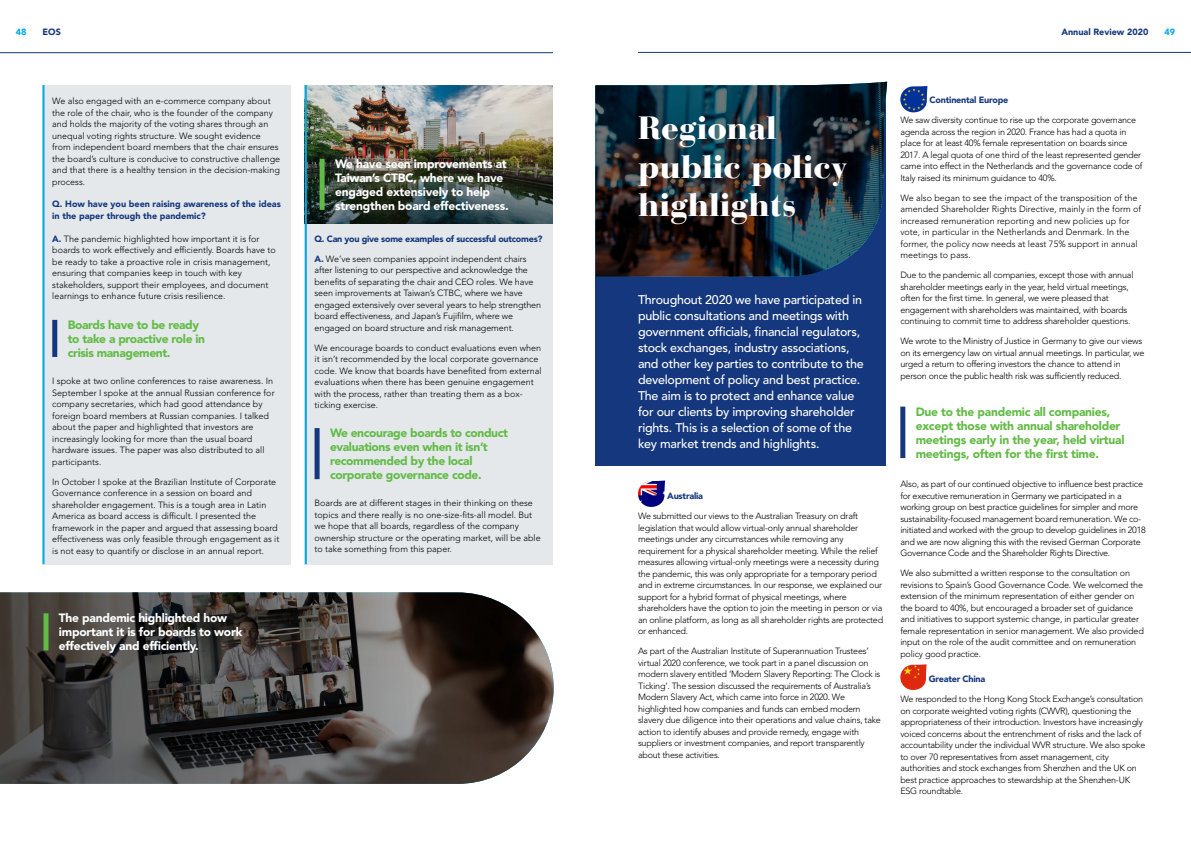
<style>
.page{position:relative;width:1191px;height:842px;background:#fff}
.page>*{position:absolute;margin:0;border:0;box-sizing:border-box;transform-origin:0 0}
.t1{font:900 32px/38.4px "Bauer Bodoni Std";color:#fff}
.t2{font:500 12.5px/16px "Avenir LT Std";letter-spacing:-.02em;color:#fff}
.t3{font:900 12px/14px "Avenir LT Std";letter-spacing:-.03em;color:#62bb46}
.t4{font:900 12px/14px "Avenir LT Std";letter-spacing:-.02em;color:#fff}
.t5{font:300 9px/11.5px "Avenir LT Std";letter-spacing:-.025em;color:#000}
.t6{font:300 9px/11.5px "Avenir LT Std";color:#000}
.t7{font:900 9px/11.5px "Avenir LT Std";color:#14377d}
.t8{font:900 9px "Avenir LT Std";letter-spacing:-.02em;color:#14377d}
.t9{font:900 9px "Avenir LT Std";color:#00aae7}
.s1{font-weight:900;color:#14377d}
</style>
<div class="page">
<div style="left:305px;top:85px;width:248px;height:479px;background:#e4e8ea"></div>
<img style="left:307px;top:85px;width:246px;height:139px">
<div style="left:595px;top:86px;width:290px;height:379px;background:#14377d"></div>
<svg style="left:595px;top:82px;width:293px;height:195px;background:#20303a"></svg>
<div style="left:43px;top:85px;width:248px;height:479px;background:#e4e8ea"></div>
<hr style="left:43px;top:85px;width:2px;height:479px;background:#00aae7">
<div style="left:52px;top:320px;width:5px;height:37px;background:#14377d"></div>
<div style="left:314px;top:428px;width:5px;height:51px;background:#14377d"></div>
<img style="left:638px;top:480px;width:27px;height:27px">
<img style="left:900px;top:86px;width:28px;height:26px">
<img style="left:900px;top:664px;width:27px;height:26px">
<div style="left:900px;top:407px;width:5px;height:51px;background:#14377d"></div>
<svg style="left:0;top:592px;width:553px;height:192px;background:#494542"></svg>
<div style="left:44px;top:613px;width:5px;height:37px;background:#62bb46"></div>
<hr style="left:305px;top:85px;width:2px;height:479px;background:#00aae7">
<div style="left:319px;top:159px;width:5px;height:51px;background:#62bb46"></div>
<hr style="left:0;top:52px;width:553px;height:1px;background:#14377d">
<hr style="left:638px;top:52px;width:553px;height:1px;background:#14377d">
<p class="t9" style="left:16px;top:27px;width:12px">48</p>
<p class="t8" style="left:43px;top:27px;width:20px">EOS</p>
<p class="t7" style="left:1061px;top:26px;width:88px">Annual Review 2020</p>
<p class="t9" style="left:1164px;top:27px;width:12px">49</p>
<p class="t6" style="left:52px;top:95px;width:229px">We also engaged with an e-commerce company about the role of the chair, who is the founder of the company and holds the majority of the voting shares through an unequal voting rights structure. We sought evidence from independent board members that the chair ensures the board’s culture is conducive to constructive challenge and that there is a healthy tension in the decision-making process.</p>
<p class="t7" style="left:52px;top:199px;width:230px">Q. How have you been raising awareness of the ideas in the paper through the pandemic?</p>
<p class="t6" style="left:52px;top:233px;width:225px"><span class="s1">A.</span> The pandemic highlighted how important it is for boards to work effectively and efficiently. Boards have to be ready to take a proactive role in crisis management, ensuring that companies keep in touch with key stakeholders, support their employees, and document learnings to enhance future crisis resilience.</p>
<p class="t8" style="left:314px;top:233px;width:229px">Q. Can you give some examples of successful outcomes?</p>
<h3 class="t4" style="left:335px;top:157px;width:175px">We have seen improvements at<br>Taiwan’s CTBC, where we have engaged extensively to help strengthen board effectiveness.</h3>
<p class="t5" style="left:314px;top:253px;width:228px"><span class="s1">A.</span> We’ve seen companies appoint independent chairs after listening to our perspective and acknowledge the benefits of separating the chair and CEO roles. We have seen improvements at Taiwan’s CTBC, where we have engaged extensively over several years to help strengthen board effectiveness, and Japan’s Fujifilm, where we engaged on board structure and risk management.</p>
<p class="t6" style="left:314px;top:342px;width:229px">We encourage boards to conduct evaluations even when it isn’t recommended by the local corporate governance code. We know that boards have benefited from external evaluations when there has been genuine engagement with the process, rather than treating them as a box&shy;ticking exercise.</p>
<h3 class="t3" style="left:68px;top:318px;width:139px">Boards have to be ready to take a proactive role in crisis management.</h3>
<p class="t6" style="left:52px;top:375px;width:224px">I spoke at two online conferences to raise awareness. In September I spoke at the annual Russian conference for company secretaries, which had good attendance by foreign board members at Russian companies. I talked about the paper and highlighted that investors are increasingly looking for more than the usual board hardware issues. The paper was also distributed to all participants.</p>
<p class="t6" style="left:52px;top:476px;width:229px">In October I spoke at the Brazilian Institute of Corporate Governance conference in a session on board and shareholder engagement. This is a tough area in Latin America as board access is difficult. I presented the framework in the paper and argued that assessing board effectiveness was only feasible through engagement as it is not easy to quantify or disclose in an annual report.</p>
<h3 class="t3" style="left:330px;top:426px;width:179px">We encourage boards to conduct evaluations even when it isn’t recommended by the local corporate governance code.</h3>
<p class="t6" style="left:314px;top:497px;width:228px">Boards are at different stages in their thinking on these topics and there really is no one-size-fits-all model. But we hope that all boards, regardless of the company ownership structure or the operating market, will be able to take something from this paper.</p>
<h3 class="t4" style="left:59px;top:611px;width:185px">The pandemic highlighted how important it is for boards to work effectively and efficiently.</h3>
<h1 class="t1" style="left:638px;top:109px;width:211px">Regional public policy highlights</h1>
<p class="t2" style="left:638px;top:292px;width:227px">Throughout 2020 we have participated in public consultations and meetings with government officials, financial regulators, stock exchanges, industry associations, and other key parties to contribute to the development of policy and best practice.<br>The aim is to protect and enhance value for our clients by improving shareholder rights. This is a selection of some of the key market trends and highlights.</p>
<p class="t8" style="left:667px;top:490px;width:37px">Australia</p>
<p class="t5" style="left:638px;top:510px;width:247px">We submitted our views to the Australian Treasury on draft legislation that would allow virtual-only annual shareholder meetings under any circumstances while removing any requirement for a physical shareholder meeting. While the relief measures allowing virtual-only meetings were a necessity during the pandemic, this was only appropriate for a temporary period and in extreme circumstances. In our response, we explained our support for a hybrid format of physical meetings, where shareholders have the option to join the meeting in person or via an online platform, as long as all shareholder rights are protected or enhanced.</p>
<p class="t5" style="left:638px;top:645px;width:244px">As part of the Australian Institute of Superannuation Trustees’ virtual 2020 conference, we took part in a panel discussion on modern slavery entitled ‘Modern Slavery Reporting: The Clock is Ticking’. The session discussed the requirements of Australia’s Modern Slavery Act, which came into force in 2020. We highlighted how companies and funds can embed modern slavery due diligence into their operations and value chains, take action to identify abuses and provide remedy, engage with suppliers or investment companies, and report transparently about these activities.</p>
<p class="t8" style="left:929px;top:95px;width:80px">Continental Europe</p>
<p class="t5" style="left:900px;top:115px;width:244px">We saw diversity continue to rise up the corporate governance agenda across the region in 2020. France has had a quota in place for at least 40% female representation on boards since 2017. A legal quota of one third of the least represented gender came into effect in the Netherlands and the governance code of Italy raised its minimum guidance to 40%.</p>
<p class="t6" style="left:900px;top:192px;width:242px">We also began to see the impact of the transposition of the amended Shareholder Rights Directive, mainly in the form of increased remuneration reporting and new policies up for vote, in particular in the Netherlands and Denmark. In the former, the policy now needs at least 75% support in annual meetings to pass.</p>
<p class="t5" style="left:900px;top:270px;width:235px">Due to the pandemic all companies, except those with annual shareholder meetings early in the year, held virtual meetings, often for the first time. In general, we were pleased that engagement with shareholders was maintained, with boards continuing to commit time to address shareholder questions.</p>
<p class="t5" style="left:900px;top:336px;width:246px">We wrote to the Ministry of Justice in Germany to give our views on its emergency law on virtual annual meetings. In particular, we urged a return to offering investors the chance to attend in person once the public health risk was sufficiently reduced.</p>
<h3 class="t3" style="left:915px;top:404px;width:210px">Due to the pandemic all companies, except those with annual shareholder meetings early in the year, held virtual meetings, often for the first time.</h3>
<p class="t5" style="left:900px;top:478px;width:247px">Also, as part of our continued objective to influence best practice for executive remuneration in Germany we participated in a working group on best practice guidelines for simpler and more sustainability-focused management board remuneration. We co&shy;initiated and worked with the group to develop guidelines in 2018 and we are now aligning this with the revised German Corporate Governance Code and the Shareholder Rights Directive.</p>
<p class="t5" style="left:900px;top:567px;width:245px">We also submitted a written response to the consultation on revisions to Spain’s Good Governance Code. We welcomed the extension of the minimum representation of either gender on the board to 40%, but encouraged a broader set of guidance and initiatives to support systemic change, in particular greater female representation in senior management. We also provided input on the role of the audit committee and on remuneration policy good practice.</p>
<p class="t8" style="left:928px;top:674px;width:58px">Greater China</p>
<p class="t5" style="left:900px;top:693px;width:246px">We responded to the Hong Kong Stock Exchange’s consultation on corporate weighted voting rights (CWVR), questioning the appropriateness of their introduction. Investors have increasingly voiced concerns about the entrenchment of risks and the lack of accountability under the individual WVR structure. We also spoke to over 70 representatives from asset management, city authorities and stock exchanges from Shenzhen and the UK on best practice approaches to stewardship at the Shenzhen-UK ESG roundtable.</p>
</div>
